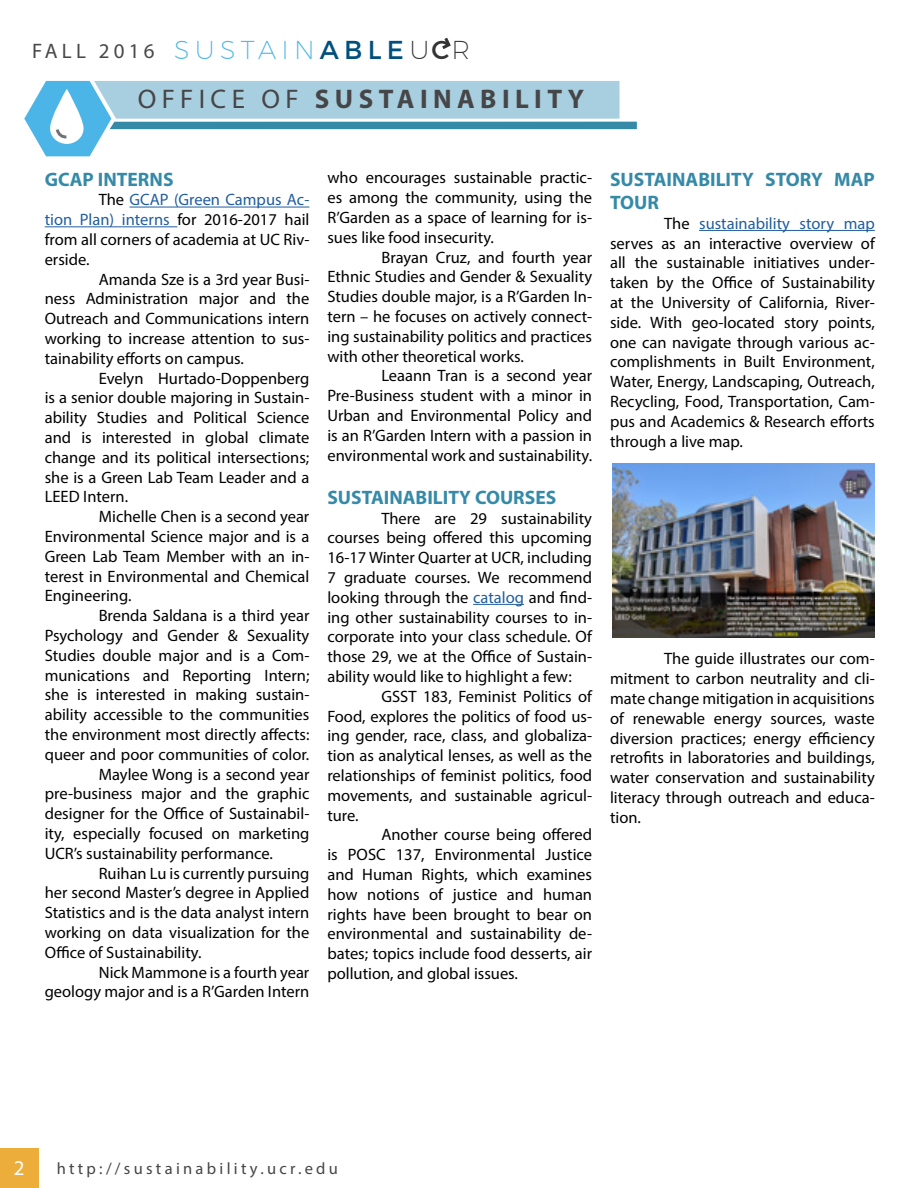
<style>
.page{position:relative;width:918px;height:1188px;background:#fff}
.page>*{position:absolute;margin:0;border:0;box-sizing:border-box;transform-origin:0 0}
.t1{font:700 27px "Myriad Pro";letter-spacing:.2em;color:#464547}
.t2{font:21px "Myriad Pro";letter-spacing:.2em;color:#48484a}
.t3{font:21px "Myriad Pro";color:#fff}
.t4{font:700 19.5px/23.4px "Myriad Pro";color:#358aa8}
.t5{font:16.5px/19.8px "Myriad Pro";color:#000101;text-align:justify}
.t6{font:16.5px "Myriad Pro";letter-spacing:.2em;color:#464547}
.s1{font-family:"Montserrat";font-weight:200;font-size:25.95px;color:#4cb5e7}
.s2{font-family:"Montserrat";font-size:25.95px;color:#00507c}
.s3{font-family:"Montserrat";font-weight:200;font-size:25.95px;color:#333}
.s4{font-family:"Montserrat";font-size:25.95px;color:#333}
.s5{font-weight:400}
.s6{color:#215e9e}
</style>
<div class="page">
<svg style="left:442px;top:37px;width:9px;height:12px"></svg>
<div style="left:0;top:1149px;width:39px;height:39px;background:#edad3a"></div>
<svg style="left:24px;top:81px;width:613px;height:75px"></svg>
<hr style="left:130px;top:207px;width:179px;height:1px;background:#215e9e">
<hr style="left:45px;top:226px;width:132px;height:1px;background:#215e9e">
<hr style="left:473px;top:604px;width:51px;height:1px;background:#215e9e">
<hr style="left:699px;top:230px;width:176px;height:1px;background:#215e9e">
<img style="left:612px;top:463px;width:263px;height:175px">
<p class="t2" style="left:32px;top:38px;width:440px">FALL 2016 <span class="s1">SUSTAIN</span><span class="s2">ABLE</span><span class="s3">U</span><span class="s4">C</span><span class="s3">R</span></p>
<h1 class="t1" style="left:138px;top:81px;width:448px"><span class="s5">OFFICE OF</span> SUSTAINABILITY</h1>
<p class="t4" style="left:45px;top:167px;width:130px">GCAP INTERNS</p>
<p class="t5" style="left:45px;top:190px;width:266px;text-indent:54px">The <span class="s6">GCAP (Green Campus Ac&shy;tion Plan) interns</span> for 2016-2017 hail from all corners of academia at UC Riv&shy;erside.</p>
<p class="t5" style="left:45px;top:269px;width:266px;text-indent:54px">Amanda Sze is a 3rd year Busi&shy;ness Administration major and the Outreach and Communications intern working to increase attention to sus&shy;tainability efforts on campus.</p>
<p class="t5" style="left:45px;top:368px;width:266px;text-indent:54px">Evelyn Hurtado-Doppenberg is a senior double majoring in Sustain&shy;ability Studies and Political Science and is interested in global climate change and its political intersections; she is a Green Lab Team Leader and a LEED Intern.</p>
<p class="t5" style="left:45px;top:506px;width:266px;text-indent:54px">Michelle Chen is a second year Environmental Science major and is a Green Lab Team Member with an in&shy;terest in Environmental and Chemical Engineering.</p>
<p class="t5" style="left:99px;top:605px;width:212px">Brenda Saldana is a third year</p>
<p class="t5" style="left:45px;top:625px;width:266px">Psychology and Gender &amp; Sexuality</p>
<p class="t5" style="left:45px;top:645px;width:266px">Studies double major and is a Com-</p>
<p class="t5" style="left:45px;top:665px;width:266px">munications and Reporting Intern;</p>
<p class="t5" style="left:45px;top:685px;width:266px">she is interested in making sustain-</p>
<p class="t5" style="left:45px;top:704px;width:266px">ability accessible to the communities</p>
<p class="t5" style="left:45px;top:724px;width:266px">the environment most directly affects:</p>
<p class="t5" style="left:45px;top:744px;width:266px">queer and poor communities of color.</p>
<p class="t5" style="left:99px;top:764px;width:212px">Maylee Wong is a second year</p>
<p class="t5" style="left:45px;top:784px;width:266px">pre-business major and the graphic</p>
<p class="t5" style="left:45px;top:803px;width:266px">designer for the Office of Sustainabil-</p>
<p class="t5" style="left:45px;top:823px;width:266px">ity, especially focused on marketing</p>
<p class="t5" style="left:45px;top:843px;width:230px">UCR’s sustainability performance.</p>
<p class="t5" style="left:99px;top:863px;width:212px">Ruihan Lu is currently pursuing</p>
<p class="t5" style="left:45px;top:883px;width:266px">her second Master’s degree in Applied</p>
<p class="t5" style="left:45px;top:902px;width:266px">Statistics and is the data analyst intern</p>
<p class="t5" style="left:45px;top:922px;width:266px">working on data visualization for the</p>
<p class="t5" style="left:45px;top:942px;width:158px">Office of Sustainability.</p>
<p class="t5" style="left:99px;top:962px;width:212px">Nick Mammone is a fourth year</p>
<p class="t5" style="left:45px;top:982px;width:266px">geology major and is a R’Garden Intern</p>
<p class="t5" style="left:327px;top:168px;width:266px">who encourages sustainable practic&shy;es among the community, using the R’Garden as a space of learning for is&shy;sues like food insecurity.</p>
<p class="t5" style="left:327px;top:247px;width:266px;text-indent:54px">Brayan Cruz, and fourth year Ethnic Studies and Gender &amp; Sexuality Studies double major, is a R’Garden In&shy;tern – he focuses on actively connect&shy;ing sustainability politics and practices with other theoretical works.</p>
<p class="t5" style="left:327px;top:366px;width:266px;text-indent:54px">Leaann Tran is a second year Pre-Business student with a minor in Urban and Environmental Policy and is an R’Garden Intern with a passion in environmental work and sustainability.</p>
<p class="t4" style="left:327px;top:485px;width:230px">SUSTAINABILITY COURSES</p>
<p class="t5" style="left:327px;top:508px;width:266px;text-indent:54px">There are 29 sustainability courses being offered this upcoming 16-17 Winter Quarter at UCR, including 7 graduate courses. We recommend looking through the <span class="s6">catalog</span> and find&shy;ing other sustainability courses to in&shy;corporate into your class schedule. Of those 29, we at the Office of Sustain&shy;ability would like to highlight a few:</p>
<p class="t5" style="left:327px;top:686px;width:266px;text-indent:54px">GSST 183, Feminist Politics of Food, explores the politics of food us&shy;ing gender, race, class, and globaliza&shy;tion as analytical lenses, as well as the relationships of feminist politics, food movements, and sustainable agricul&shy;ture.</p>
<p class="t5" style="left:327px;top:825px;width:266px;text-indent:54px">Another course being offered is POSC 137, Environmental Justice and Human Rights, which examines how notions of justice and human rights have been brought to bear on environmental and sustainability de&shy;bates; topics include food desserts, air pollution, and global issues.</p>
<p class="t4" style="left:610px;top:167px;width:266px">SUSTAINABILITY STORY MAP<br>TOUR</p>
<p class="t5" style="left:610px;top:213px;width:266px;text-indent:54px">The <span class="s6">sustainability story map </span>serves as an interactive overview of all the sustainable initiatives under&shy;taken by the Office of Sustainability at the University of California, River&shy;side. With geo-located story points, one can navigate through various ac&shy;complishments in Built Environment, Water, Energy, Landscaping, Outreach, Recycling, Food, Transportation, Cam&shy;pus and Academics &amp; Research efforts through a live map.</p>
<p class="t5" style="left:610px;top:649px;width:266px;text-indent:54px">The guide illustrates our com&shy;mitment to carbon neutrality and cli&shy;mate change mitigation in acquisitions of renewable energy sources, waste diversion practices; energy efficiency retrofits in laboratories and buildings, water conservation and sustainability literacy through outreach and educa&shy;tion.</p>
<p class="t3" style="left:14px;top:1155px;width:12px">2</p>
<p class="t6" style="left:57px;top:1158px;width:283px">http://sustainability.ucr.edu</p>
</div>
